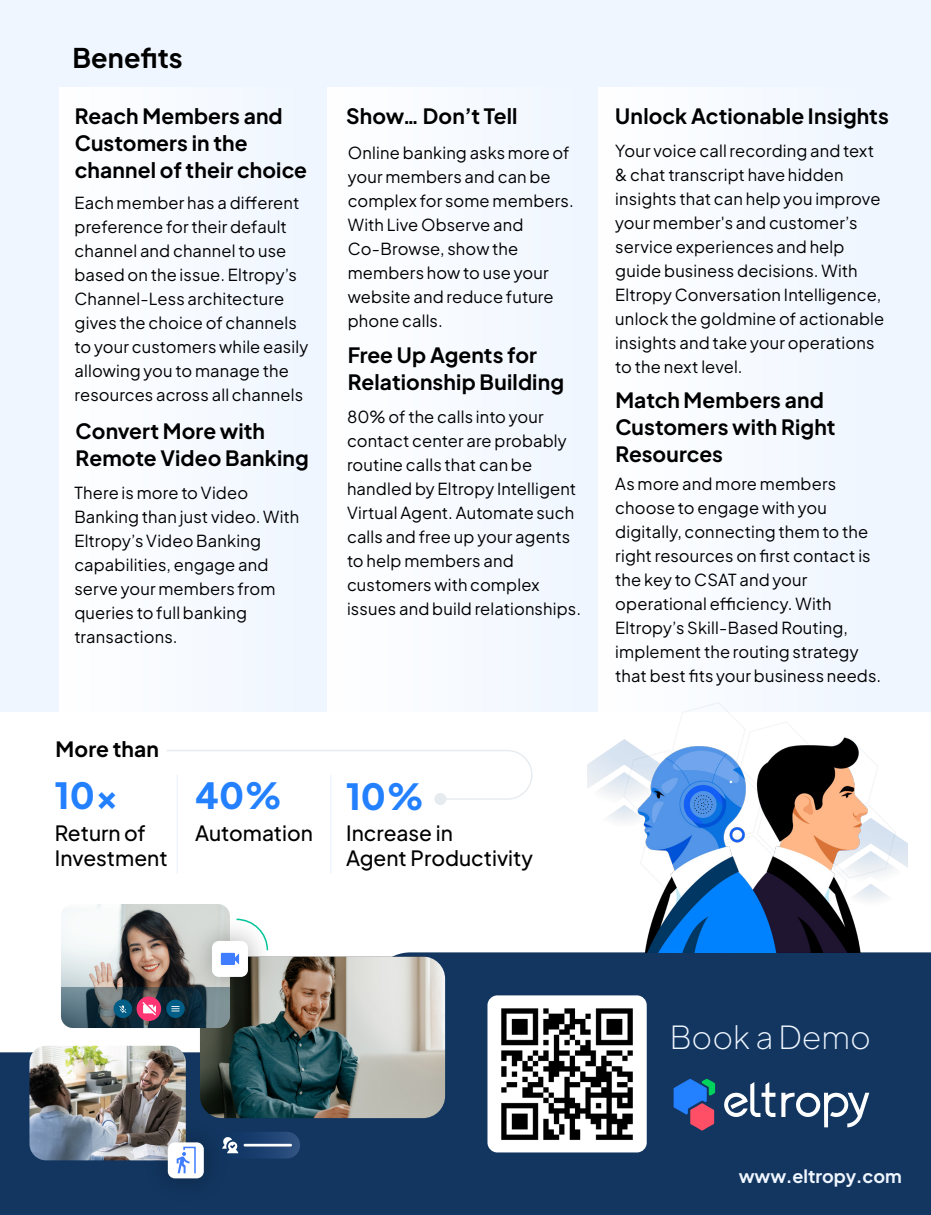
<style>
.page{position:relative;width:931px;height:1215px;background:#fff}
.page>*{position:absolute;margin:0;border:0;box-sizing:border-box;transform-origin:0 0}
.t1{font:800 35.85px "Plus Jakarta Sans";color:#2380ff}
.t2{font:200 31.5px "Plus Jakarta Sans";color:#eff6ff}
.t3{font:700 27px "Plus Jakarta Sans";letter-spacing:.005em;color:#000}
.t4{font:700 21px/27px "Plus Jakarta Sans";letter-spacing:.005em;color:#000}
.t5{font:500 21px/25.2px "Plus Jakarta Sans";color:#000}
.t6{font:700 18px "Plus Jakarta Sans";color:#eff6ff}
.t7{font:16.5px/24px "Plus Jakarta Sans";letter-spacing:.01em;color:#000}
</style>
<div class="page">
<div style="left:0;top:0;width:931px;height:712px;background:#eff6ff"></div>
<svg style="left:0;top:952px;width:931px;height:263px;background:#22446b"></svg>
<svg style="left:674px;top:1079px;width:41px;height:52px;background:#4d5f9b"></svg>
<svg style="left:724px;top:1082px;width:145px;height:45px"></svg>
<div style="left:60px;top:88px;width:261px;height:624px;background:#f7faff"></div>
<div style="left:328px;top:88px;width:271px;height:624px;background:#f7faff"></div>
<div style="left:599px;top:88px;width:287px;height:768px;background:#f7faff"></div>
<hr style="left:177px;top:775px;width:1px;height:99px;background:#eff6ff">
<hr style="left:330px;top:775px;width:1px;height:99px;background:#eff6ff">
<div style="left:487px;top:995px;width:160px;height:157px;background:#fff;border-radius:10px"></div>
<img style="left:501px;top:1008px;width:132px;height:132px">
<img style="left:200px;top:957px;width:245px;height:161px">
<img style="left:61px;top:904px;width:166px;height:83px">
<svg style="left:61px;top:987px;width:169px;height:41px;background:#3c505a"></svg>
<div style="left:137px;top:996px;width:24px;height:25px;background:#ff3574;border-radius:50%"></div>
<div style="left:114px;top:999px;width:18px;height:19px;background:#005d86;border-radius:50%"></div>
<div style="left:166px;top:999px;width:19px;height:19px;background:#005d86;border-radius:50%"></div>
<svg style="left:142px;top:1002px;width:14px;height:14px"></svg>
<svg style="left:119px;top:1005px;width:7px;height:8px"></svg>
<svg style="left:171px;top:1006px;width:8px;height:6px"></svg>
<img style="left:30px;top:1046px;width:156px;height:114px">
<img style="left:135px;top:1109px;width:104px;height:104px">
<div style="left:168px;top:1142px;width:36px;height:36px;background:#fff;border-radius:7px"></div>
<img style="left:179px;top:908px;width:103px;height:104px">
<div style="left:212px;top:941px;width:36px;height:36px;background:#fff;border-radius:7px"></div>
<svg style="left:221px;top:918px;width:48px;height:47px"></svg>
<svg style="left:177px;top:1146px;width:19px;height:28px"></svg>
<div style="left:214px;top:1132px;width:86px;height:27px;background:linear-gradient(to right,#0a305d,#2c5081);border-radius:13px"></div>
<svg style="left:222px;top:1136px;width:16px;height:17px"></svg>
<hr style="left:244px;top:1144px;width:48px;height:3px;background:#fff">
<img style="left:587px;top:703px;width:321px;height:249px">
<svg style="left:167px;top:750px;width:366px;height:50px"></svg>
<div style="left:434px;top:793px;width:12px;height:12px;background:#e6ebf0;border-radius:50%"></div>
<h3 class="t3" style="left:72px;top:36px;width:112px">Benefits</h3>
<p class="t4" style="left:75px;top:100px;width:234px">Reach Members and<br>Customers in the channel of their choice</p>
<p class="t4" style="left:346px;top:101px;width:173px">Show… Don’t Tell</p>
<p class="t7" style="left:75px;top:189px;width:235px">Each member has a different preference for their default channel and channel to use based on the issue. Eltropy’s<br>Channel-Less architecture gives the choice of channels to your customers while easily allowing you to manage the resources across all channels</p>
<p class="t7" style="left:348px;top:139px;width:227px">Online banking asks more of your members and can be complex for some members.<br>With Live Observe and<br>Co-Browse, show the members how to use your website and reduce future phone calls.</p>
<p class="t4" style="left:348px;top:339px;width:218px">Free Up Agents for<br>Relationship Building</p>
<p class="t4" style="left:76px;top:416px;width:235px">Convert More with<br>Remote Video Banking</p>
<p class="t7" style="left:74px;top:479px;width:227px">There is more to Video<br>Banking than just video. With<br>Eltropy’s Video Banking capabilities, engage and serve your members from queries to full banking transactions.</p>
<p class="t7" style="left:347px;top:403px;width:236px">80% of the calls into your contact center are probably routine calls that can be handled by Eltropy Intelligent<br>Virtual Agent. Automate such calls and free up your agents to help members and customers with complex issues and build relationships.</p>
<p class="t4" style="left:56px;top:733px;width:105px">More than</p>
<h1 class="t1" style="left:55px;top:767px;width:66px">10×</h1>
<p class="t5" style="left:55px;top:818px;width:114px">Return of<br>Investment</p>
<h1 class="t1" style="left:195px;top:767px;width:89px">40%</h1>
<p class="t5" style="left:195px;top:818px;width:119px">Automation</p>
<h1 class="t1" style="left:346px;top:767px;width:80px">10%</h1>
<p class="t5" style="left:346px;top:819px;width:188px">Increase in<br>Agent Productivity</p>
<p class="t4" style="left:615px;top:101px;width:275px">Unlock Actionable Insights</p>
<p class="t7" style="left:615px;top:137px;width:270px">Your voice call recording and text &amp; chat transcript have hidden insights that can help you improve your member's and customer’s service experiences and help guide business decisions. With<br>Eltropy Conversation Intelligence, unlock the goldmine of actionable insights and take your operations to the next level.</p>
<p class="t4" style="left:615px;top:385px;width:222px">Match Members and<br>Customers with Right<br>Resources</p>
<p class="t7" style="left:615px;top:470px;width:268px">As more and more members choose to engage with you digitally, connecting them to the right resources on first contact is the key to CSAT and your operational efficiency. With<br>Eltropy’s Skill-Based Routing, implement the routing strategy that best fits your business needs.</p>
<h2 class="t2" style="left:670px;top:1011px;width:203px">Book a Demo</h2>
<p class="t6" style="left:739px;top:1162px;width:165px">www.eltropy.com</p>
</div>
